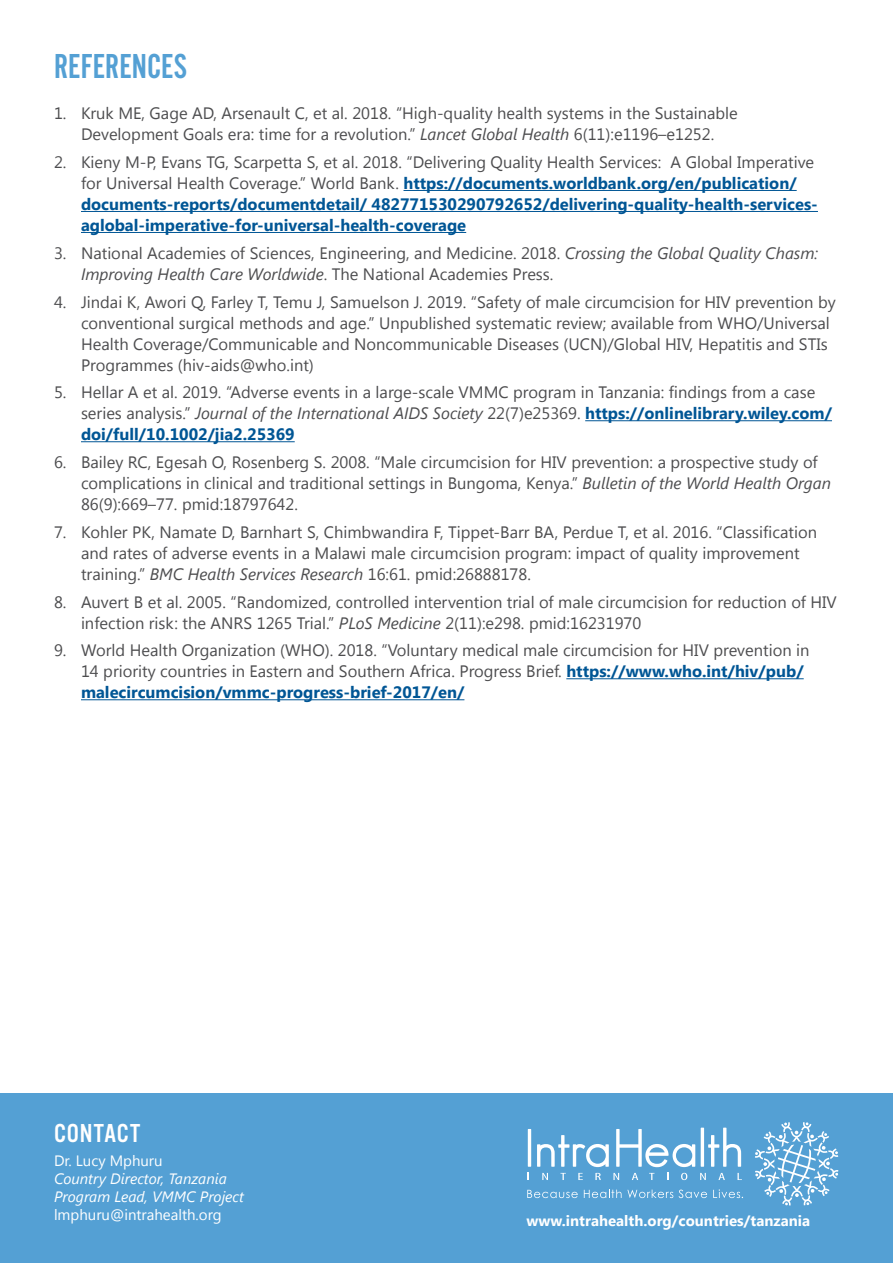
<style>
.page{position:relative;width:893px;height:1263px;background:#fff}
.page>*{position:absolute;margin:0;border:0;box-sizing:border-box;transform-origin:0 0}
.t1{font:36px "Alternate Got No 2 D";color:#54a0d4}
.t2{font:27px "Alternate Got No 3 D";letter-spacing:.03em;color:#fff}
.t3{font:16.5px/21px "Segoe UI";color:#4d4d4f}
.t4{font:700 16.5px/21px "Segoe UI";color:#005695}
.t5{font:italic 15px/18px "Segoe UI";color:#fff}
.t6{font:700 15px "Segoe UI";color:#fff}
.t7{font:15px "Segoe UI";color:#fff}
.s1{font-style:italic}
.s2{font-weight:400;color:#4d4d4f}
.s3{font-weight:700;color:#005695}
</style>
<div class="page">
<hr style="left:403px;top:190px;width:394px;height:1px;background:#005695">
<hr style="left:81px;top:211px;width:737px;height:1px;background:#005695">
<hr style="left:81px;top:232px;width:385px;height:1px;background:#005695">
<hr style="left:585px;top:420px;width:247px;height:1px;background:#005695">
<hr style="left:81px;top:441px;width:214px;height:1px;background:#005695">
<hr style="left:566px;top:678px;width:238px;height:1px;background:#005695">
<hr style="left:81px;top:699px;width:383px;height:1px;background:#005695">
<div style="left:0;top:1094px;width:893px;height:169px;background:#54a0d4"></div>
<svg style="left:528px;top:1129px;width:3px;height:38px"></svg>
<svg style="left:537px;top:1135px;width:72px;height:32px"></svg>
<svg style="left:616px;top:1129px;width:79px;height:38px"></svg>
<svg style="left:701px;top:1127px;width:40px;height:40px"></svg>
<svg style="left:542px;top:1173px;width:6px;height:7px"></svg>
<svg style="left:560px;top:1173px;width:6px;height:7px"></svg>
<svg style="left:578px;top:1173px;width:5px;height:7px"></svg>
<svg style="left:595px;top:1173px;width:6px;height:7px"></svg>
<svg style="left:613px;top:1173px;width:6px;height:7px"></svg>
<svg style="left:632px;top:1173px;width:6px;height:7px"></svg>
<svg style="left:649px;top:1173px;width:5px;height:7px"></svg>
<svg style="left:681px;top:1173px;width:6px;height:7px"></svg>
<svg style="left:700px;top:1173px;width:6px;height:7px"></svg>
<svg style="left:718px;top:1173px;width:7px;height:7px"></svg>
<svg style="left:737px;top:1173px;width:5px;height:7px"></svg>
<svg style="left:527px;top:1190px;width:51px;height:8px"></svg>
<svg style="left:584px;top:1189px;width:89px;height:9px"></svg>
<svg style="left:679px;top:1189px;width:28px;height:9px"></svg>
<svg style="left:713px;top:1189px;width:30px;height:9px"></svg>
<svg style="left:755px;top:1122px;width:83px;height:83px"></svg>
<h1 class="t1" style="left:54px;top:47px;width:135px">REFERENCES</h1>
<p class="t3" style="left:54px;top:102px;width:685px;text-align:center">1. Kruk ME, Gage AD, Arsenault C, et al. 2018. “High-quality health systems in the Sustainable<br>Development Goals era: time for a revolution.” <span class="s1">Lancet Global Health</span> 6(11):e1196–e1252.</p>
<p class="t4" style="left:81px;top:151px;width:738px;text-indent:-27px"><span class="s2">2. Kieny M-P, Evans TG, Scarpetta S, et al. 2018. “Delivering Quality Health Services: A Global Imperative for Universal Health Coverage.” World Bank.</span> https://documents.worldbank.org/en/publication/ documents-reports/documentdetail/ 482771530290792652/delivering-quality-health-services&shy;aglobal-imperative-for-universal-health-coverage</p>
<p class="t3" style="left:81px;top:242px;width:739px;text-indent:-27px">3. National Academies of Sciences, Engineering, and Medicine. 2018. <span class="s1">Crossing the Global Quality Chasm:<br>Improving Health Care Worldwide</span>. The National Academies Press.</p>
<p class="t3" style="left:81px;top:290px;width:756px;text-indent:-27px">4. Jindai K, Awori Q, Farley T, Temu J, Samuelson J. 2019. “Safety of male circumcision for HIV prevention by conventional surgical methods and age.” Unpublished systematic review; available from WHO/Universal Health Coverage/Communicable and Noncommunicable Diseases (UCN)/Global HIV, Hepatitis and STIs Programmes (hiv-aids@who.int)</p>
<p class="t3" style="left:81px;top:381px;width:752px;text-indent:-27px">5. Hellar A et al. 2019. “Adverse events in a large-scale VMMC program in Tanzania: findings from a case series analysis.” <span class="s1">Journal of the International AIDS Society</span> 22(7)e25369. <span class="s3">https://onlinelibrary.wiley.com/ doi/full/10.1002/jia2.25369</span></p>
<p class="t3" style="left:81px;top:451px;width:752px;text-indent:-27px">6. Bailey RC, Egesah O, Rosenberg S. 2008. “Male circumcision for HIV prevention: a prospective study of complications in clinical and traditional settings in Bungoma, Kenya.” <span class="s1">Bulletin of the World Health Organ<br></span>86(9):669–77. pmid:18797642.</p>
<p class="t3" style="left:81px;top:521px;width:737px;text-indent:-27px">7. Kohler PK, Namate D, Barnhart S, Chimbwandira F, Tippet-Barr BA, Perdue T, et al. 2016. “Classification and rates of adverse events in a Malawi male circumcision program: impact of quality improvement training.” <span class="s1">BMC Health Services Research</span> 16:61. pmid:26888178.</p>
<p class="t3" style="left:81px;top:591px;width:757px;text-indent:-27px">8. Auvert B et al. 2005. “Randomized, controlled intervention trial of male circumcision for reduction of HIV infection risk: the ANRS 1265 Trial.” <span class="s1">PLoS Medicine</span> 2(11):e298. pmid:16231970</p>
<p class="t3" style="left:81px;top:639px;width:730px;text-indent:-27px">9. World Health Organization (WHO). 2018. “Voluntary medical male circumcision for HIV prevention in<br>14 priority countries in Eastern and Southern Africa. Progress Brief. <span class="s3">https://www.who.int/hiv/pub/ malecircumcision/vmmc-progress-brief-2017/en/</span></p>
<h2 class="t2" style="left:54px;top:1118px;width:88px">CONTACT</h2>
<p class="t7" style="left:54px;top:1151px;width:110px">Dr. Lucy Mphuru</p>
<p class="t5" style="left:54px;top:1169px;width:191px">Country Director, Tanzania<br>Program Lead, VMMC Project</p>
<p class="t7" style="left:54px;top:1205px;width:169px">lmphuru@intrahealth.org</p>
<p class="t6" style="left:526px;top:1210px;width:285px">www.intrahealth.org/countries/tanzania</p>
</div>
